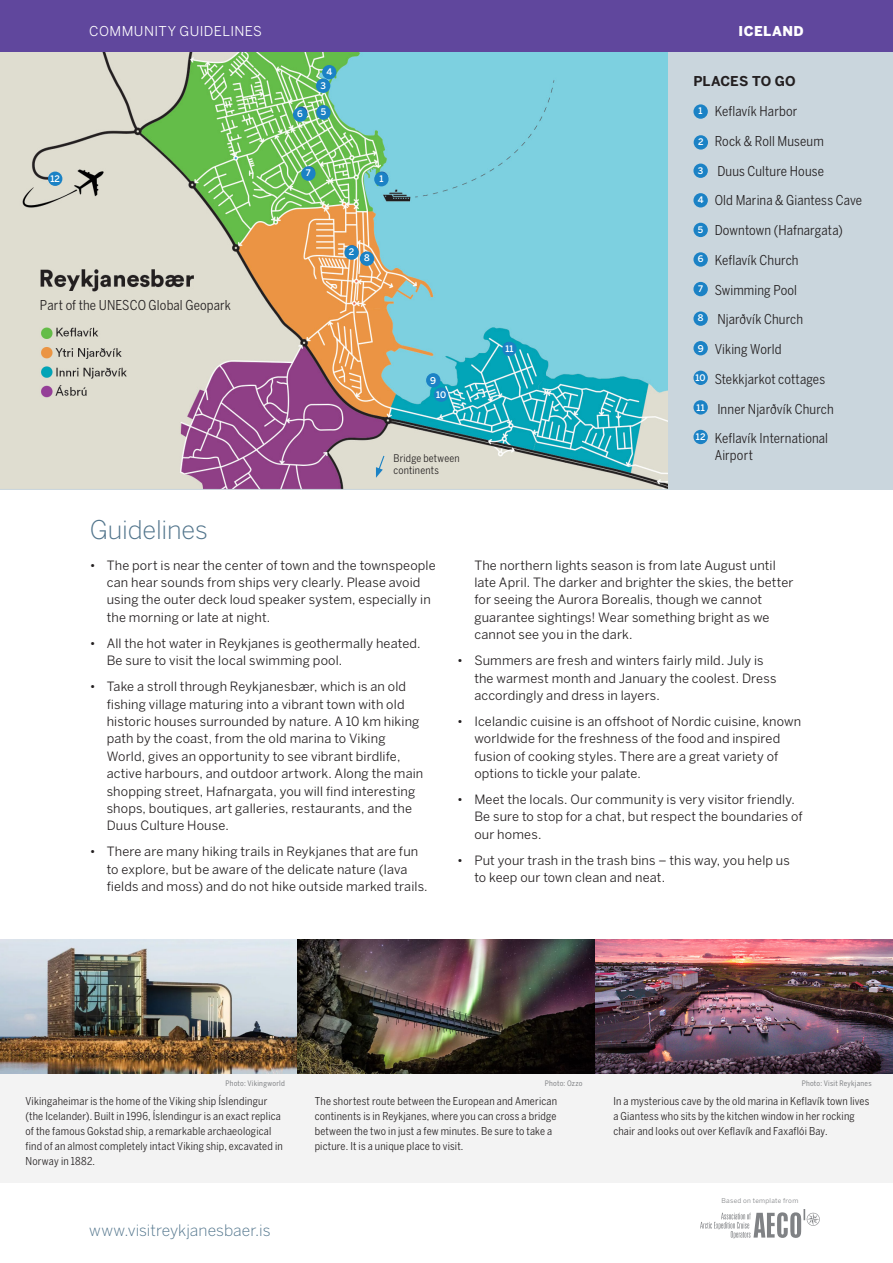
<style>
.page{position:relative;width:893px;height:1263px;background:#fff}
.page>*{position:absolute;margin:0;border:0;box-sizing:border-box;transform-origin:0 0}
.Ingress_HEAD{font:300 25.5px "Benton Sans";letter-spacing:-.005em;color:#52758c}
.Ingress_HEAD-2{font:300 15.75px "Benton Sans";color:#52758c}
.picture_text{font:condensed 13.5px/16.5px "Benton Sans";letter-spacing:.01em;color:#231f20}
.t1{font:13.5px "Benton Sans";letter-spacing:.03em;color:#fff}
.picture_text-2{font:700 13.5px "Benton Sans";letter-spacing:.005em;color:#231f20}
.t2{font:900 13.5px "Benton Sans";letter-spacing:.035em;color:#fff}
.t3{font:12.75px/17.4px "Benton Sans";letter-spacing:.01em;color:#231f20}
.picture_text-3{font:condensed 10.8px/15px "Benton Sans";letter-spacing:.015em;color:#231f20}
.picture_text-4{font:condensed 10.5px/12.6px "Benton Sans";letter-spacing:.02em;color:#231f20}
.t4{font:500 9.3px "Benton Sans";color:#fff}
.Title_position{font:500 9px "Benton Sans";letter-spacing:.02em;color:#fff}
.picture_credits{font:7.5px "Benton Sans Cond";letter-spacing:.03em;color:#808285}
.t5{font:6.45px "Benton Sans";letter-spacing:.045em;color:#808285}
</style>
<div class="page">
<div style="left:0;top:1025px;width:893px;height:157px;background:#eeeeef"></div>
<div style="left:0;top:0;width:893px;height:55px;background:#60479d"></div>
<div style="left:630px;top:52px;width:263px;height:438px;background:#cad6dd"></div>
<img style="left:0;top:52px;width:667px;height:437px">
<img style="left:0;top:940px;width:893px;height:134px">
<div style="left:694px;top:135px;width:14px;height:15px;background:#1b82c5;border-radius:50%"></div>
<div style="left:344px;top:245px;width:15px;height:15px;background:#1b82c5;border-radius:50%"></div>
<div style="left:693px;top:164px;width:15px;height:14px;background:#1b82c5;border-radius:50%"></div>
<div style="left:693px;top:193px;width:15px;height:14px;background:#1b82c5;border-radius:50%"></div>
<div style="left:322px;top:65px;width:14px;height:14px;background:#1b82c5;border-radius:50%"></div>
<div style="left:693px;top:223px;width:15px;height:14px;background:#1b82c5;border-radius:50%"></div>
<div style="left:316px;top:105px;width:15px;height:15px;background:#1b82c5;border-radius:50%"></div>
<div style="left:693px;top:252px;width:15px;height:15px;background:#1b82c5;border-radius:50%"></div>
<div style="left:293px;top:107px;width:14px;height:15px;background:#1b82c5;border-radius:50%"></div>
<div style="left:693px;top:282px;width:15px;height:14px;background:#1b82c5;border-radius:50%"></div>
<div style="left:301px;top:166px;width:14px;height:15px;background:#1b82c5;border-radius:50%"></div>
<div style="left:693px;top:311px;width:15px;height:15px;background:#1b82c5;border-radius:50%"></div>
<div style="left:360px;top:251px;width:14px;height:15px;background:#1b82c5;border-radius:50%"></div>
<div style="left:693px;top:104px;width:15px;height:15px;background:#1b82c5;border-radius:50%"></div>
<div style="left:693px;top:341px;width:15px;height:14px;background:#1b82c5;border-radius:50%"></div>
<div style="left:426px;top:373px;width:14px;height:14px;background:#1b82c5;border-radius:50%"></div>
<div style="left:693px;top:371px;width:15px;height:14px;background:#1b82c5;border-radius:50%"></div>
<div style="left:434px;top:387px;width:14px;height:15px;background:#1b82c5;border-radius:50%"></div>
<div style="left:693px;top:400px;width:15px;height:15px;background:#1b82c5;border-radius:50%"></div>
<div style="left:502px;top:342px;width:15px;height:14px;background:#1b82c5;border-radius:50%"></div>
<div style="left:693px;top:430px;width:15px;height:14px;background:#1b82c5;border-radius:50%"></div>
<div style="left:48px;top:172px;width:14px;height:14px;background:#1b82c5;border-radius:50%"></div>
<svg style="left:700px;top:1209px;width:120px;height:29px"></svg>
<svg style="left:376px;top:454px;width:9px;height:24px"></svg>
<div style="left:374px;top:172px;width:15px;height:14px;background:#1b82c5;border-radius:50%"></div>
<hr style="left:0;top:489px;width:893px;height:1px;background:#cad6dd">
<div style="left:31px;top:295px;width:119px;height:125px;background:#dfddd0"></div>
<img style="left:11px;top:321px;width:116px;height:96px">
<div style="left:316px;top:79px;width:14px;height:14px;background:#1b82c5;border-radius:50%"></div>
<p class="t1" style="left:89px;top:23px;width:174px">COMMUNITY GUIDELINES</p>
<p class="Title_position" style="left:50px;top:173px;width:11px">12</p>
<p class="picture_text" style="left:40px;top:297px;width:193px">Part of the UNESCO Global Geopark</p>
<p class="Ingress_HEAD" style="left:90px;top:515px;width:120px">Guidelines</p>
<p class="Title_position" style="left:297px;top:109px;width:7px">6</p>
<p class="Title_position" style="left:326px;top:66px;width:7px">4</p>
<p class="Title_position" style="left:320px;top:80px;width:7px">3</p>
<p class="Title_position" style="left:321px;top:107px;width:7px">5</p>
<p class="Title_position" style="left:306px;top:168px;width:6px">7</p>
<p class="t2" style="left:738px;top:23px;width:67px">ICELAND</p>
<p class="Title_position" style="left:379px;top:173px;width:6px">1</p>
<p class="Title_position" style="left:349px;top:247px;width:7px">2</p>
<p class="Title_position" style="left:364px;top:253px;width:7px">8</p>
<p class="picture_text-2" style="left:693px;top:74px;width:104px">PLACES TO GO</p>
<p class="picture_text" style="left:715px;top:103px;width:84px">Keflavík Harbor</p>
<p class="picture_text" style="left:715px;top:133px;width:111px">Rock &amp; Roll Museum</p>
<p class="picture_text" style="left:717px;top:162px;width:108px">Duus Culture House</p>
<p class="picture_text" style="left:715px;top:192px;width:149px">Old Marina &amp; Giantess Cave</p>
<p class="picture_text" style="left:715px;top:222px;width:129px">Downtown (Hafnargata)</p>
<p class="picture_text" style="left:715px;top:252px;width:85px">Keflavík Church</p>
<p class="picture_text" style="left:715px;top:281px;width:84px">Swimming Pool</p>
<p class="picture_text" style="left:717px;top:311px;width:87px">Njarðvík Church</p>
<p class="picture_text" style="left:715px;top:341px;width:68px">Viking World</p>
<p class="picture_text" style="left:715px;top:371px;width:112px">Stekkjarkot cottages</p>
<p class="picture_text" style="left:717px;top:400px;width:118px">Inner Njarðvík Church</p>
<p class="picture_text" style="left:715px;top:430px;width:115px">Keflavík International<br>Airport</p>
<p class="Title_position" style="left:699px;top:106px;width:6px">1</p>
<p class="Title_position" style="left:698px;top:137px;width:7px">2</p>
<p class="Title_position" style="left:698px;top:165px;width:7px">3</p>
<p class="Title_position" style="left:698px;top:194px;width:7px">4</p>
<p class="Title_position" style="left:698px;top:224px;width:7px">5</p>
<p class="Title_position" style="left:698px;top:254px;width:7px">6</p>
<p class="Title_position" style="left:698px;top:283px;width:6px">7</p>
<p class="Title_position" style="left:698px;top:313px;width:7px">8</p>
<p class="t4" style="left:698px;top:343px;width:7px">9</p>
<p class="Title_position" style="left:505px;top:343px;width:10px">11</p>
<p class="t4" style="left:430px;top:375px;width:7px">9</p>
<p class="Title_position" style="left:696px;top:372px;width:12px">10</p>
<p class="Title_position" style="left:436px;top:389px;width:12px">10</p>
<p class="Title_position" style="left:696px;top:402px;width:10px">11</p>
<p class="Title_position" style="left:696px;top:431px;width:11px">12</p>
<p class="picture_text-4" style="left:393px;top:451px;width:68px">Bridge between continents</p>
<p class="t3" style="left:107px;top:556px;width:331px;text-indent:-17px">• The port is near the center of town and the townspeople can hear sounds from ships very clearly. Please avoid using the outer deck loud speaker system, especially in the morning or late at night.</p>
<p class="t3" style="left:107px;top:634px;width:315px;text-indent:-17px">• All the hot water in Reykjanes is geothermally heated.<br>Be sure to visit the local swimming pool.</p>
<p class="t3" style="left:107px;top:678px;width:318px;text-indent:-17px">• Take a stroll through Reykjanesbær, which is an old fishing village maturing into a vibrant town with old historic houses surrounded by nature. A 10 km hiking path by the coast, from the old marina to Viking World, gives an opportunity to see vibrant birdlife, active harbours, and outdoor artwork. Along the main shopping street, Hafnargata, you will find interesting shops, boutiques, art galleries, restaurants, and the Duus Culture House.</p>
<p class="t3" style="left:107px;top:843px;width:322px;text-indent:-17px">• There are many hiking trails in Reykjanes that are fun to explore, but be aware of the delicate nature (lava fields and moss) and do not hike outside marked trails.</p>
<p class="t3" style="left:474px;top:556px;width:321px">The northern lights season is from late August until late April. The darker and brighter the skies, the better for seeing the Aurora Borealis, though we cannot guarantee sightings! Wear something bright as we cannot see you in the dark.</p>
<p class="t3" style="left:474px;top:652px;width:304px;text-indent:-17px">• Summers are fresh and winters fairly mild. July is the warmest month and January the coolest. Dress accordingly and dress in layers.</p>
<p class="t3" style="left:474px;top:712px;width:328px;text-indent:-17px">• Icelandic cuisine is an offshoot of Nordic cuisine, known worldwide for the freshness of the food and inspired fusion of cooking styles. There are a great variety of options to tickle your palate.</p>
<p class="t3" style="left:474px;top:790px;width:330px;text-indent:-17px">• Meet the locals. Our community is very visitor friendly.<br>Be sure to stop for a chat, but respect the boundaries of our homes.</p>
<p class="t3" style="left:474px;top:851px;width:317px;text-indent:-17px">• Put your trash in the trash bins – this way, you help us to keep our town clean and neat.</p>
<p class="picture_credits" style="left:225px;top:1078px;width:61px">Photo: Vikingworld</p>
<p class="picture_credits" style="left:545px;top:1078px;width:39px">Photo: Ozzo</p>
<p class="picture_credits" style="left:802px;top:1079px;width:72px">Photo: Visit Reykjanes</p>
<p class="picture_text-3" style="left:26px;top:1094px;width:259px">Vikingaheimar is the home of the Viking ship Íslendingur (the Icelander). Built in 1996, Íslendingur is an exact replica of the famous Gokstad ship, a remarkable archaeological find of an almost completely intact Viking ship, excavated in Norway in 1882.</p>
<p class="picture_text-3" style="left:315px;top:1094px;width:244px">The shortest route between the European and American continents is in Reykjanes, where you can cross a bridge between the two in just a few minutes. Be sure to take a picture. It is a unique place to visit.</p>
<p class="picture_text-3" style="left:613px;top:1094px;width:258px">In a mysterious cave by the old marina in Keflavík town lives a Giantess who sits by the kitchen window in her rocking chair and looks out over Keflavík and Faxaflói Bay.</p>
<p class="Ingress_HEAD-2" style="left:89px;top:1221px;width:183px">www.visitreykjanesbaer.is</p>
<p class="t5" style="left:721px;top:1197px;width:78px">Based on template from</p>
</div>
